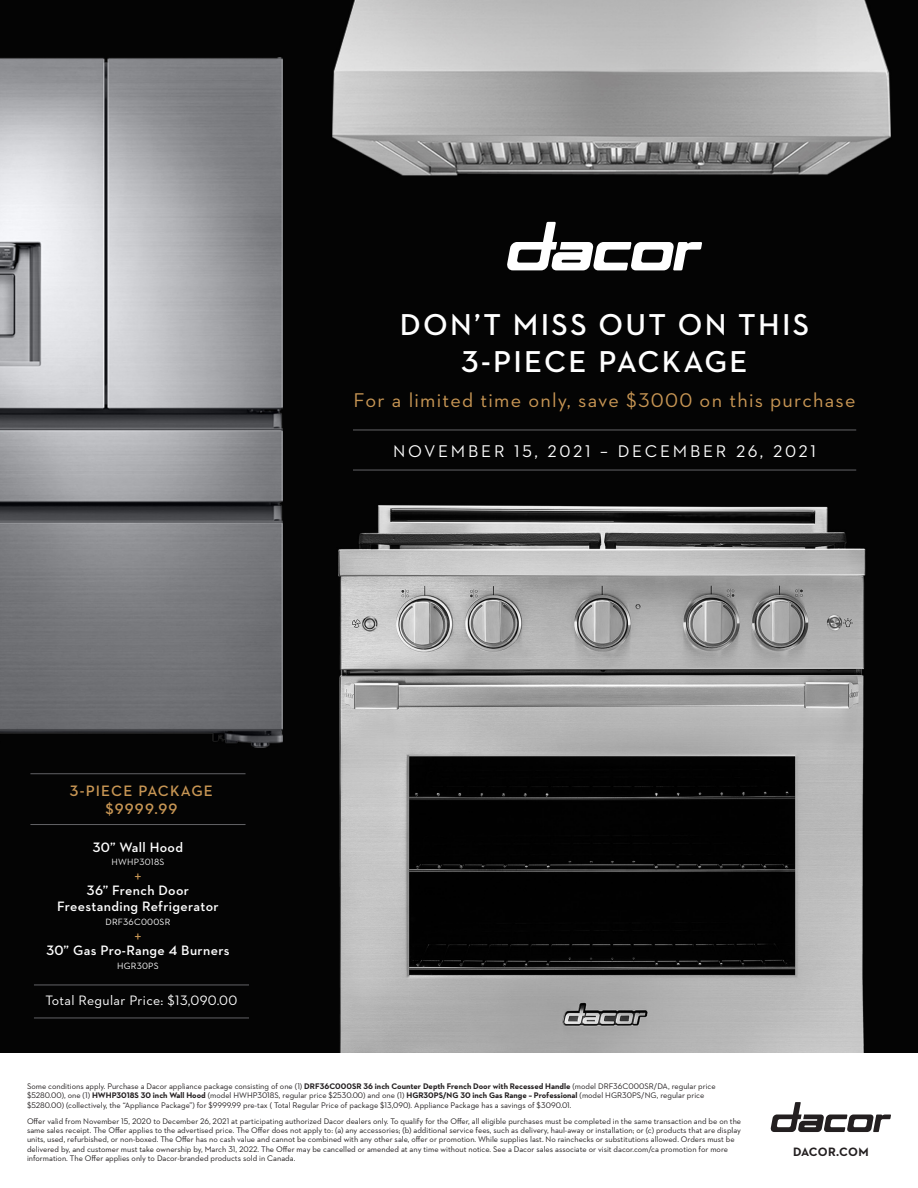
<style>
.page{position:relative;width:918px;height:1188px;background:#fff}
.page>*{position:absolute;margin:0;border:0;box-sizing:border-box;transform-origin:0 0}
.t1{font:600 30.75px/36.9px "Neutraface 2 Text";letter-spacing:.075em;color:#fff;text-align:center}
.t2{font:20.25px "Neutraface 2 Text";letter-spacing:.06em;color:#c89654}
.t3{font:17.25px "Neutraface 2 Text";letter-spacing:.16em;color:#fff}
.t4{font:16.95px "Neutraface 2 Text";color:#c89654}
.t5{font:600 15.3px/18.5px "Neutraface 2 Text";letter-spacing:.075em;color:#c89654;text-align:center}
.t6{font:600 13.8px/16.6px "Neutraface 2 Text";letter-spacing:.025em;color:#fff;text-align:center}
.t7{font:13.8px "Neutraface 2 Text";letter-spacing:.025em;color:#fff}
.t8{font:700 12.3px "Neutraface 2 Text";letter-spacing:.015em;color:#231f20}
.t9{font:9.3px "Neutraface 2 Text";letter-spacing:.025em;color:#fff}
.t10{font:9.3px "Neutraface 2 Text";letter-spacing:.025em;color:#f4f4f4}
.t11{font:8.25px/9.3px "Neutraface 2 Text";color:#231f20}
.s1{font-weight:700}
</style>
<div class="page">
<img style="left:0;top:0;width:918px;height:1053px">
<svg style="left:771px;top:1102px;width:120px;height:30px"></svg>
<svg style="left:507px;top:222px;width:195px;height:48px"></svg>
<hr style="left:353px;top:430px;width:503px;height:1px;background:#636367">
<hr style="left:353px;top:470px;width:503px;height:1px;background:#636367">
<hr style="left:30px;top:824px;width:216px;height:1px;background:#636367">
<hr style="left:30px;top:773px;width:216px;height:1px;background:#636367">
<hr style="left:34px;top:1018px;width:215px;height:1px;background:#636367">
<hr style="left:34px;top:985px;width:215px;height:1px;background:#636367">
<p class="t1" style="left:400px;top:305px;width:411px">DON’T MISS OUT ON THIS<br>3-PIECE PACKAGE</p>
<p class="t2" style="left:354px;top:388px;width:503px">For a limited time only, save $3000 on this purchase</p>
<p class="t5" style="left:70px;top:781px;width:144px">3-PIECE PACKAGE $9999.99</p>
<p class="t6" style="left:93px;top:838px;width:92px">30” Wall Hood</p>
<p class="t10" style="left:111px;top:857px;width:55px">HWHP3018S</p>
<p class="t4" style="left:134px;top:866px;width:9px">+</p>
<p class="t6" style="left:57px;top:882px;width:163px">36” French Door<br>Freestanding Refrigerator</p>
<p class="t9" style="left:106px;top:916px;width:66px">DRF36C000SR</p>
<p class="t4" style="left:134px;top:926px;width:9px">+</p>
<p class="t6" style="left:46px;top:942px;width:184px">30” Gas Pro-Range 4 Burners</p>
<p class="t9" style="left:117px;top:960px;width:43px">HGR30PS</p>
<p class="t7" style="left:45px;top:992px;width:194px">Total Regular Price: $13,090.00</p>
<p class="t3" style="left:393px;top:440px;width:424px">NOVEMBER 15, 2021 – DECEMBER 26, 2021</p>
<p class="t11" style="left:27px;top:1082px;width:690px">Some conditions apply. Purchase a Dacor appliance package consisting of one (1) <span class="s1">DRF36C000SR 36 inch Counter Depth French Door with Recessed Handle</span> (model DRF36C000SR/DA, regular price $5280.00), one (1) <span class="s1">HWHP3018S 30 inch Wall Hood</span> (model HWHP3018S, regular price $2530.00) and one (1) <span class="s1">HGR30PS/NG 30 inch Gas Range – Professional</span> (model HGR30PS/NG, regular price $5280.00) (collectively, the “Appliance Package”) for $9999.99 pre-tax ( Total Regular Price of package $13,090). Appliance Package has a savings of $3090.01.</p>
<p class="t11" style="left:27px;top:1116px;width:716px">Offer valid from November 15, 2020 to December 26, 2021 at participating authorized Dacor dealers only. To qualify for the Offer, all eligible purchases must be completed in the same transaction and be on the same sales receipt. The Offer applies to the advertised price. The Offer does not apply to: (a) any accessories; (b) additional service fees, such as delivery, haul-away or installation; or (c) products that are display units, used, refurbished, or non-boxed. The Offer has no cash value and cannot be combined with any other sale, offer or promotion. While supplies last. No rainchecks or substitutions allowed. Orders must be delivered by, and customer must take ownership by, March 31, 2022. The Offer may be cancelled or amended at any time without notice. See a Dacor sales associate or visit dacor.com/ca promotion for more information. The Offer applies only to Dacor-branded products sold in Canada.</p>
<p class="t8" style="left:793px;top:1144px;width:77px">DACOR.COM</p>
</div>
